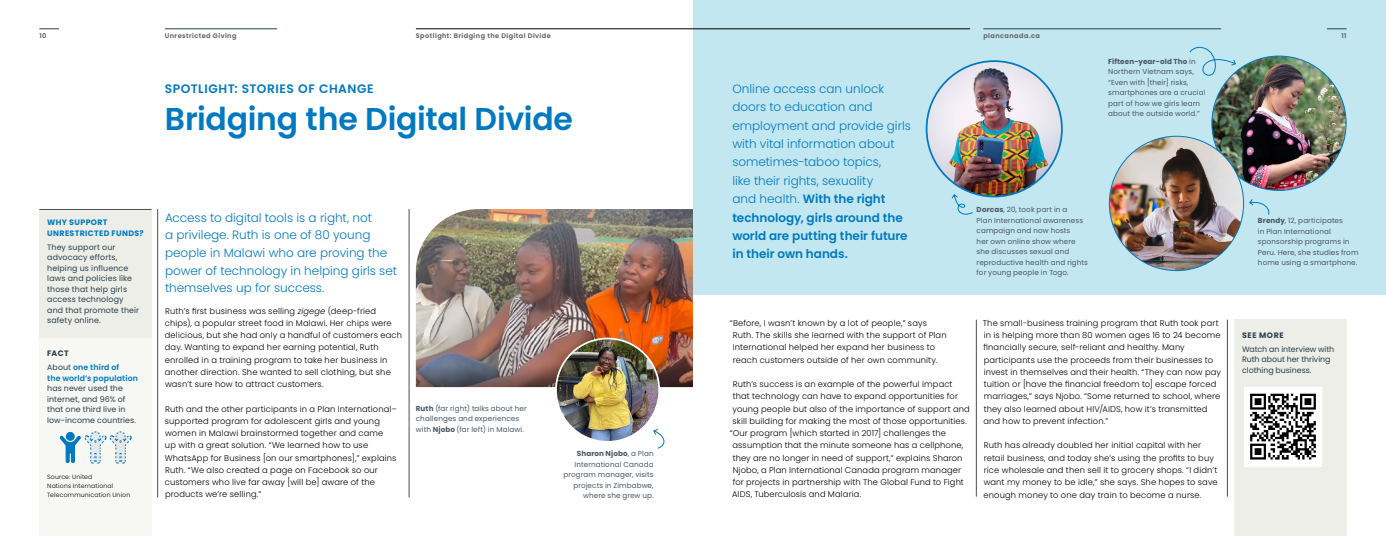
<style>
.page{position:relative;width:1386px;height:536px;background:#fff}
.page>*{position:absolute;margin:0;border:0;box-sizing:border-box;transform-origin:0 0}
.t1{font:600 31.5px "Poppins";letter-spacing:-.01em;color:#0079c1}
.t2{font:600 12.25px "Poppins";letter-spacing:.04em;color:#0079c1}
.t3{font:300 12.08px/18.4px "Poppins";color:#0079c1}
.t4{font:300 8.31px/12.2px "Poppins";letter-spacing:.015em;color:#000}
.t5{font:7.88px/10.5px "Poppins";letter-spacing:.01em;color:#29404e}
.t6{font:600 7.88px/13.7px "Poppins";letter-spacing:.01em;color:#0079c1}
.t7{font:700 7.88px/10.5px "Poppins";letter-spacing:.045em;color:#0079c1}
.t8{font:700 7.88px "Poppins";letter-spacing:.07em;color:#29404e}
.t9{font:7.17px/10.5px "Poppins";letter-spacing:.01em;color:#4b5864}
.t10{font:600 6.56px "Poppins";letter-spacing:.065em;color:#58595b}
.t11{font:300 6.12px/8.8px "Poppins";letter-spacing:.03em;color:#000}
.s1{font-weight:700;color:#29404e}
.s2{font-weight:400;color:#29404e}
.s3{font-style:italic}
.s4{font-weight:700}
.s5{font-weight:600}
</style>
<div class="page">
<div style="left:694px;top:0;width:692px;height:294px;background:#c2e7f0"></div>
<svg style="left:1249px;top:199px;width:21px;height:16px"></svg>
<svg style="left:653px;top:429px;width:12px;height:19px"></svg>
<hr style="left:158px;top:209px;width:1px;height:288px;background:#4d4d4f">
<hr style="left:409px;top:209px;width:1px;height:288px;background:#4d4d4f">
<hr style="left:976px;top:319px;width:1px;height:177px;background:#4d4d4f">
<hr style="left:1227px;top:319px;width:1px;height:177px;background:#4d4d4f">
<div style="left:39px;top:319px;width:113px;height:217px;background:#f7f7f4"></div>
<div style="left:1234px;top:319px;width:113px;height:217px;background:#eeeee8"></div>
<img style="left:416px;top:209px;width:277px;height:178px">
<div style="left:1244px;top:387px;width:78px;height:79px;background:#fff"></div>
<svg style="left:1250px;top:393px;width:66px;height:66px"></svg>
<svg style="left:60px;top:431px;width:71px;height:32px"></svg>
<div style="left:39px;top:209px;width:113px;height:129px;background:#eeeee8"></div>
<hr style="left:39px;top:209px;width:113px;height:1px;background:#4d4d4f">
<img style="left:927px;top:61px;width:135px;height:135px;border-radius:68px">
<img style="left:556px;top:338px;width:103px;height:103px;border-radius:52px">
<div style="left:555px;top:337px;width:105px;height:105px;border:2px solid #fff;border-radius:50%"></div>
<img style="left:1212px;top:56px;width:134px;height:134px;border-radius:67px">
<img style="left:1109px;top:136px;width:135px;height:134px;border-radius:67px">
<svg style="left:951px;top:194px;width:22px;height:21px"></svg>
<svg style="left:1189px;top:46px;width:47px;height:31px"></svg>
<hr style="left:983px;top:29px;width:238px;height:1px;background:#29404e">
<svg style="left:1327px;top:29px;width:20px;height:1px"></svg>
<hr style="left:165px;top:29px;width:112px;height:1px;background:#29404e">
<svg style="left:39px;top:29px;width:20px;height:1px"></svg>
<hr style="left:416px;top:29px;width:554px;height:1px;background:#000">
<p class="t10" style="left:39px;top:32px;width:9px">10</p>
<p class="t10" style="left:165px;top:32px;width:73px">Unrestricted Giving</p>
<p class="t10" style="left:416px;top:32px;width:136px">Spotlight: Bridging the Digital Divide</p>
<p class="t10" style="left:983px;top:32px;width:58px">plancanada.ca</p>
<p class="t10" style="left:1342px;top:32px;width:7px">11</p>
<h2 class="t2" style="left:165px;top:81px;width:210px">SPOTLIGHT: STORIES OF CHANGE</h2>
<h1 class="t1" style="left:165px;top:100px;width:410px">Bridging the Digital Divide</h1>
<p class="t7" style="left:47px;top:217px;width:98px">WHY SUPPORT<br>UNRESTRICTED FUNDS?</p>
<p class="t5" style="left:47px;top:241px;width:93px">They support our advocacy efforts, helping us influence laws and policies like those that help girls access technology and that promote their safety online.</p>
<p class="t6" style="left:47px;top:347px;width:74px"><span class="s1">FACT<br></span><span class="s2">About</span> one third of</p>
<p class="t6" style="left:47px;top:371px;width:92px">the world’s population</p>
<p class="t5" style="left:47px;top:383px;width:90px">has never used the internet, and 96% of that one third live in low‑income countries.</p>
<p class="t11" style="left:47px;top:472px;width:85px">Source: United<br>Nations International<br>Telecommunication Union</p>
<h3 class="t3" style="left:165px;top:209px;width:234px;line-height:17.5px">Access to digital tools is a right, not<br>a privilege. Ruth is one of 80 young people in Malawi who are proving the power of technology in helping girls set themselves up for success.</h3>
<p class="t4" style="left:165px;top:304px;width:239px">Ruth’s first business was selling <span class="s3">zigege</span> (deep-fried chips), a popular street food in Malawi. Her chips were delicious, but she had only a handful of customers each day. Wanting to expand her earning potential, Ruth enrolled in a training program to take her business in another direction. She wanted to sell clothing, but she wasn’t sure how to attract customers.</p>
<p class="t4" style="left:165px;top:402px;width:234px">Ruth and the other participants in a Plan International– supported program for adolescent girls and young women in Malawi brainstormed together and came<br>up with a great solution. “We learned how to use WhatsApp for Business [on our smartphones],” explains Ruth. “We also created a page on Facebook so our customers who live far away [will be] aware of the products we’re selling.”</p>
<p class="t9" style="left:416px;top:403px;width:112px"><span class="s4">Ruth</span> (far right) talks about her challenges and experiences with <span class="s4">Njobo</span> (far left) in Malawi.</p>
<p class="t9" style="left:563px;top:448px;width:92px;text-align:right"><span class="s4">Sharon Njobo</span>, a Plan<br>International Canada program manager, visits projects in Zimbabwe, where she grew up.</p>
<p class="t3" style="left:732px;top:79px;width:180px">Online access can unlock doors to education and employment and provide girls with vital information about sometimes-taboo topics,<br>like their rights, sexuality<br>and health. <span class="s5">With the right technology, girls around the world are putting their future in their own hands.</span></p>
<p class="t9" style="left:1108px;top:56px;width:99px"><span class="s4">Fifteen-year-old Tho</span> in<br>Northern Vietnam says, “Even with [their] risks, smartphones are a crucial part of how we girls learn about the outside world.”</p>
<p class="t9" style="left:977px;top:204px;width:113px"><span class="s4">Dorcas</span>, 20, took part in a<br>Plan International awareness campaign and now hosts<br>her own online show where she discusses sexual and reproductive health and rights for young people in Togo.</p>
<p class="t9" style="left:1258px;top:215px;width:102px"><span class="s4">Brendy</span>, 12, participates<br>in Plan International sponsorship programs in<br>Peru. Here, she studies from home using a smartphone.</p>
<p class="t4" style="left:733px;top:317px;width:215px;text-indent:-3px">“Before, I wasn’t known by a lot of people,” says Ruth. The skills she learned with the support of Plan International helped her expand her business to reach customers outside of her own community.</p>
<p class="t4" style="left:733px;top:378px;width:221px">Ruth’s success is an example of the powerful impact</p>
<p class="t4" style="left:733px;top:390px;width:227px">that technology can have to expand opportunities for</p>
<p class="t4" style="left:733px;top:402px;width:239px">young people but also of the importance of support and</p>
<p class="t4" style="left:733px;top:415px;width:236px">skill building for making the most of those opportunities.</p>
<p class="t4" style="left:730px;top:427px;width:218px">“Our program [which started in 2017] challenges the</p>
<p class="t4" style="left:733px;top:439px;width:232px">assumption that the minute someone has a cellphone,</p>
<p class="t4" style="left:733px;top:451px;width:231px">they are no longer in need of support,” explains Sharon</p>
<p class="t4" style="left:733px;top:464px;width:230px">Njobo, a Plan International Canada program manager</p>
<p class="t4" style="left:733px;top:476px;width:233px">for projects in partnership with The Global Fund to Fight</p>
<p class="t4" style="left:732px;top:488px;width:131px">AIDS, Tuberculosis and Malaria.</p>
<p class="t4" style="left:983px;top:317px;width:240px">The small-business training program that Ruth took part in is helping more than 80 women ages 16 to 24 become financially secure, self-reliant and healthy. Many participants use the proceeds from their businesses to invest in themselves and their health. “They can now pay tuition or [have the financial freedom to] escape forced marriages,” says Njobo. “Some returned to school, where they also learned about HIV/AIDS, how it’s transmitted and how to prevent infection.”</p>
<p class="t4" style="left:984px;top:439px;width:236px">Ruth has already doubled her initial capital with her retail business, and today she’s using the profits to buy rice wholesale and then sell it to grocery shops. “I didn’t want my money to be idle,” she says. She hopes to save enough money to one day train to become a nurse.</p>
<p class="t8" style="left:1242px;top:330px;width:43px">SEE MORE</p>
<p class="t5" style="left:1242px;top:343px;width:94px">Watch an interview with<br>Ruth about her thriving clothing business.</p>
</div>
